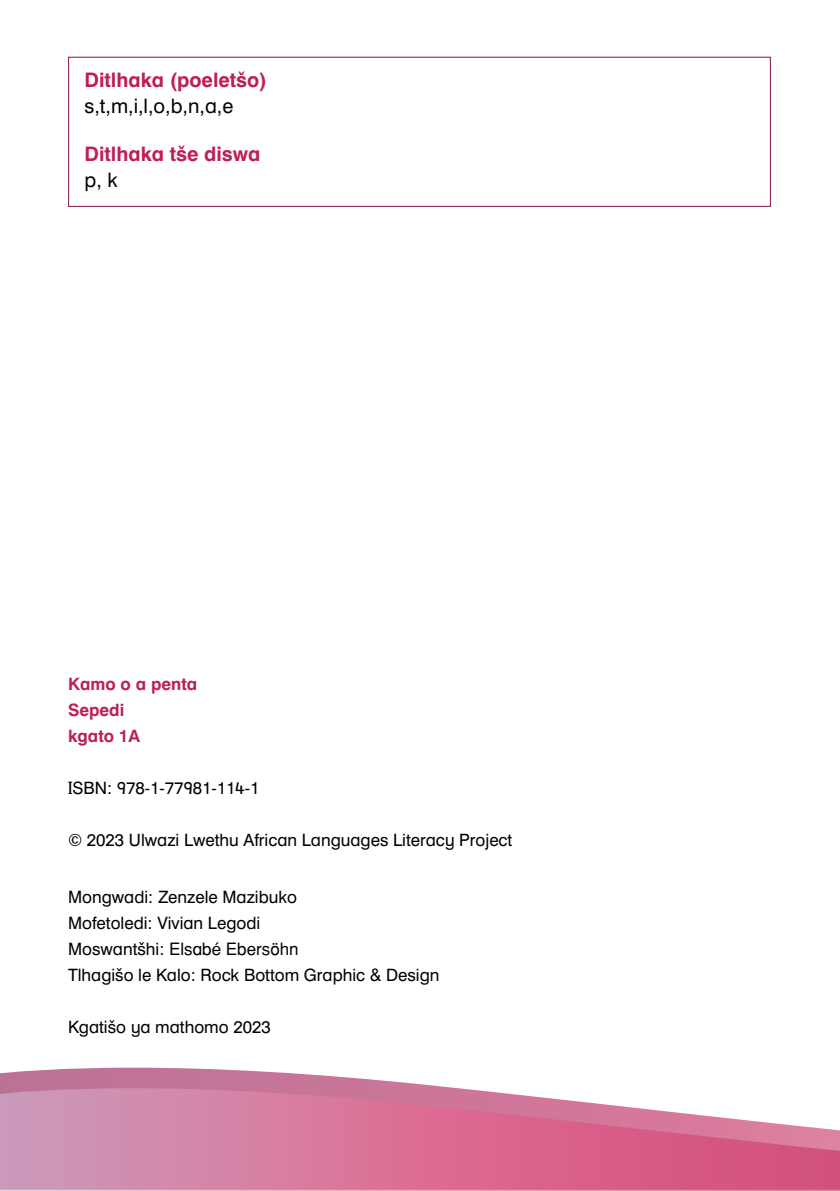
<style>
.page{position:relative;width:840px;height:1191px;background:#fff}
.page>*{position:absolute;margin:0;border:0;box-sizing:border-box;transform-origin:0 0}
.t1{font:700 20px "Swis Forall";color:#be1e5a}
.t2{font:20px "Swis Forall";color:#000}
.t3{font:17px/26px "Swis Forall";color:#000}
.t4{font:17px "Md School Helvetica";color:#000}
.t5{font:700 17px/26px "Swis Forall";color:#be1e5a}
.s1{font-family:"Swis Forall"}
</style>
<div class="page">
<svg style="left:0;top:1067px;width:455px;height:21px"></svg>
<svg style="left:0;top:1088px;width:839px;height:103px;background:#d884a5"></svg>
<div style="left:68px;top:57px;width:702px;height:150px;border:1px solid #89144d"></div>
<p class="t1" style="left:84px;top:67px;width:184px">Ditlhaka (poeletšo)</p>
<p class="t2" style="left:84px;top:93px;width:150px">s,t,m,i,l,o,b,n,a,e</p>
<p class="t1" style="left:84px;top:141px;width:177px">Ditlhaka tše diswa</p>
<p class="t2" style="left:84px;top:167px;width:35px">p, k</p>
<p class="t5" style="left:68px;top:670px;width:130px">Kamo o a penta<br>Sepedi<br>kgato 1A</p>
<p class="t3" style="left:68px;top:776px;width:193px">ISBN: 978-1-77981-114-1</p>
<p class="t3" style="left:68px;top:828px;width:445px">© 2023 Ulwazi Lwethu African Languages Literacy Project</p>
<p class="t3" style="left:68px;top:885px;width:230px">Mongwadi: Zenzele Mazibuko<br>Mofetoledi: Vivian Legodi</p>
<p class="t4" style="left:68px;top:939px;width:232px"><span class="s1">Moswantšhi:</span> Elsabé Ebersöhn</p>
<p class="t3" style="left:68px;top:963px;width:373px">Tlhagišo le Kalo: Rock Bottom Graphic &amp; Design</p>
<p class="t3" style="left:68px;top:1015px;width:204px">Kgatišo ya mathomo 2023</p>
</div>
